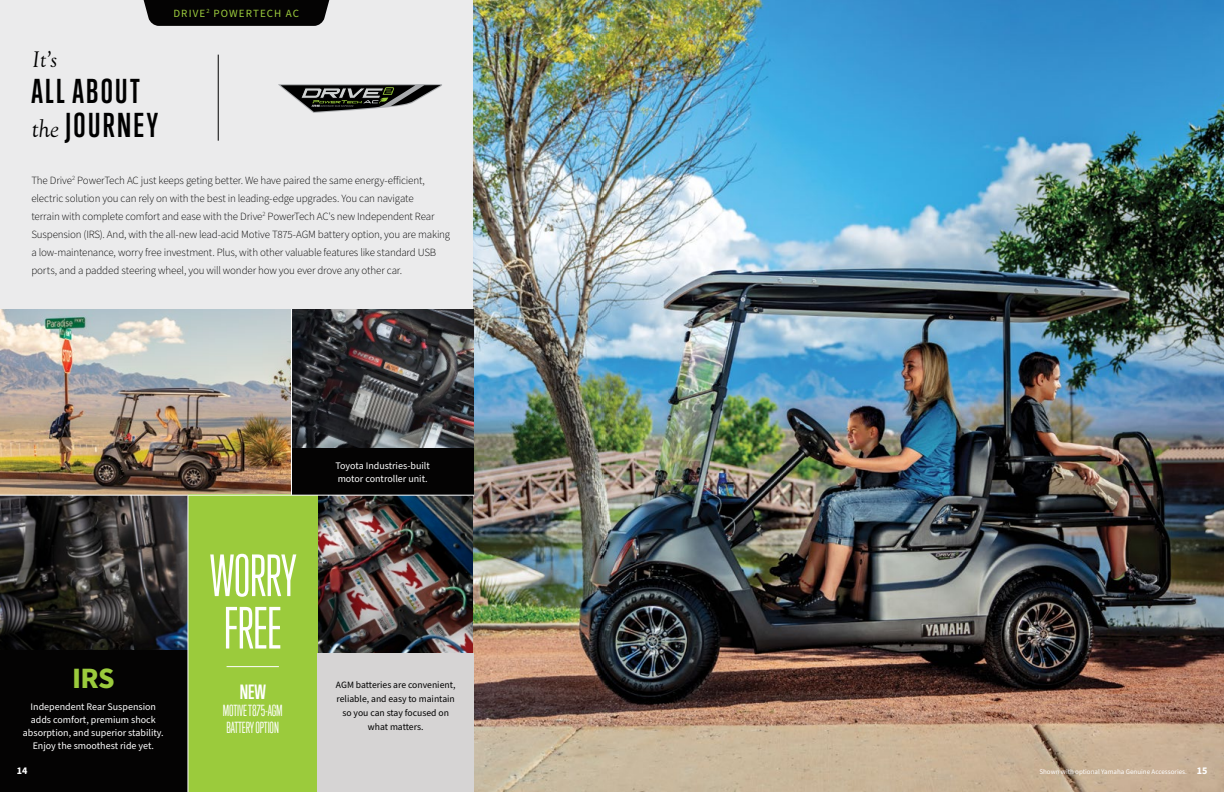
<style>
.page{position:relative;width:1224px;height:792px;background:#fff}
.page>*{position:absolute;margin:0;border:0;box-sizing:border-box;transform-origin:0 0}
.t1{font:54.4px/52.4px "Trump Gothic Pro";letter-spacing:-.01em;color:#fff;text-align:right}
.t2{font:700 31.5px/34.1px "Trump Gothic Pro";letter-spacing:.075em;color:#000}
.t3{font:700 29.6px "Source Sans Pro";color:#9bcb3c}
.t4{font:italic 23.5px "Goudy Old Sty";color:#000}
.t5{font:700 18.9px "Trump Gothic Pro";color:#fff}
.t6{font:14.7px/16.8px "Trump Gothic Pro";letter-spacing:-.01em;color:#fff}
.t7{font:300 11px/18px "Source Sans Pro";letter-spacing:-.015em;color:#000}
.t8{font:11px "Source Sans Pro";letter-spacing:.1em;color:#9bcb3c}
.t9{font:10px/13px "Source Sans Pro";color:#fff;text-align:center}
.t10{font:700 10px "Source Sans Pro";color:#fff}
.t11{font:9.6px/13.9px "Source Sans Pro";color:#000;text-align:center}
.t12{font:7px "Source Sans Pro";color:#fff}
.s1{font-family:"Goudy Old Sty";font-weight:400;font-style:italic;font-size:25.8px}
.s2{font-weight:700;font-size:66.4px;color:#e70279}
.s3{font-weight:700;font-size:10px}
</style>
<div class="page">
<div style="left:0;top:0;width:475px;height:310px;background:#ebebec"></div>
<div style="left:0;top:650px;width:188px;height:142px;background:#040303"></div>
<img style="left:318px;top:496px;width:156px;height:157px">
<img style="left:474px;top:0;width:129px;height:792px">
<img style="left:0;top:309px;width:291px;height:186px">
<div style="left:188px;top:495px;width:130px;height:297px;background:#9bcb3c"></div>
<div style="left:318px;top:653px;width:156px;height:139px;background:#d6d4d4"></div>
<svg style="left:278px;top:84px;width:164px;height:29px"></svg>
<img style="left:0;top:496px;width:188px;height:154px">
<hr style="left:218px;top:55px;width:1px;height:86px;background:#000">
<hr style="left:227px;top:666px;width:52px;height:1px;background:#fff">
<div style="left:291px;top:448px;width:183px;height:47px;background:#040303"></div>
<img style="left:292px;top:309px;width:182px;height:139px">
<svg style="left:143px;top:0;width:187px;height:26px;background:#100f0f"></svg>
<hr style="left:0;top:495px;width:474px;height:1px;background:#fff">
<hr style="left:188px;top:495px;width:1px;height:297px;background:#fff">
<hr style="left:291px;top:309px;width:1px;height:186px;background:#fff">
<img style="left:603px;top:0;width:621px;height:792px">
<h3 class="t4" style="left:32px;top:46px;width:27px">It’s</h3>
<h2 class="t2" style="left:31px;top:74px;width:128px">ALL ABOUT <span class="s1">the</span> JOURNEY</h2>
<p class="t8" style="left:173px;top:6px;width:127px">DRIVE<sup>2</sup> POWERTECH AC</p>
<p class="t7" style="left:31px;top:171px;width:420px">The Drive<sup>2</sup> PowerTech AC just keeps geting better. We have paired the same energy-efficient, electric solution you can rely on with the best in leading-edge upgrades. You can navigate<br>terrain with complete comfort and ease with the Drive<sup>2</sup> PowerTech AC's new Independent Rear Suspension (IRS). And, with the all-new lead-acid Motive T875-AGM battery option, you are making a low-maintenance, worry free investment. Plus, with other valuable features like standard USB ports, and a padded steering wheel, you will wonder how you ever drove any other car.</p>
<h1 class="t1" style="left:61px;top:550px;width:237px"><span class="s2">FPO</span> WORRY<br>FREE</h1>
<h3 class="t5" style="left:240px;top:680px;width:28px">NEW</h3>
<h3 class="t6" style="left:223px;top:702px;width:61px">MOTIVE T875-AGM<br>BATTERY OPTION</h3>
<h3 class="t3" style="left:72px;top:658px;width:44px">IRS</h3>
<p class="t9" style="left:23px;top:700px;width:142px">Independent Rear Suspension adds comfort, premium shock absorption, and superior stability.<br>Enjoy the smoothest ride yet.</p>
<p class="t10" style="left:17px;top:764px;width:12px">14</p>
<p class="t9" style="left:336px;top:459px;width:96px;text-align:left">Toyota Industries-built motor controller unit.</p>
<p class="t11" style="left:336px;top:679px;width:121px">AGM batteries are convenient, reliable, and easy to maintain so you can stay focused on what matters.</p>
<p class="t12" style="left:1039px;top:767px;width:170px">Shown with optional Yamaha Genuine Accessories. <span class="s3">15</span></p>
</div>
